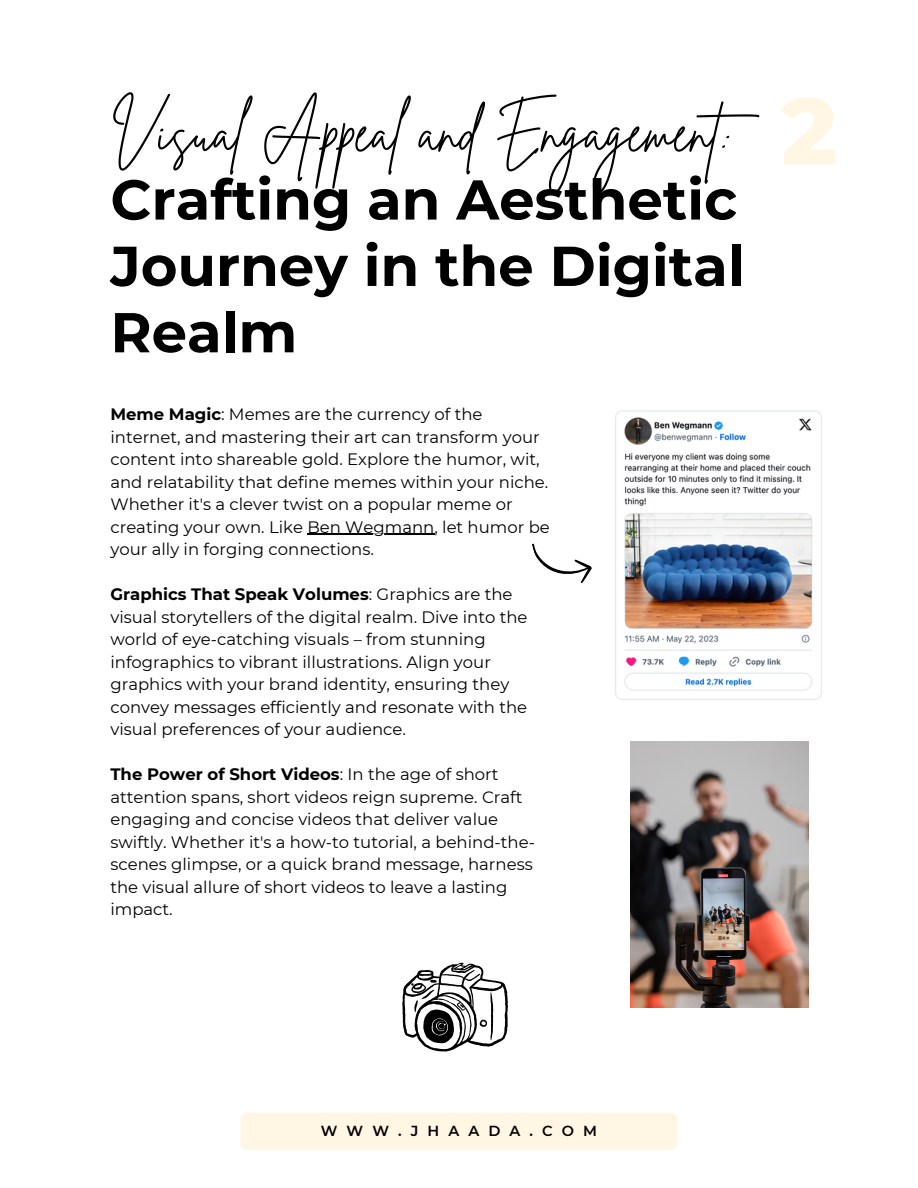
<style>
.page{position:relative;width:918px;height:1188px;background:#fff}
.page>*{position:absolute;margin:0;border:0;box-sizing:border-box;transform-origin:0 0}
.t1{font:800 94.05px "Montserrat";color:#fff6e3}
.t2{font:700 56.1px/66.3px "Montserrat";color:#000}
.t3{font:56.1px "Brittany Signature";color:#000}
.t4{font:16.5px/22.5px "Montserrat";color:#000}
.t5{font:600 14.55px "Montserrat";letter-spacing:.625em;color:#000}
.s1{font-weight:700}
</style>
<div class="page">
<div style="left:240px;top:1113px;width:438px;height:37px;background:#fff6e3;border-radius:7px"></div>
<svg style="left:402px;top:963px;width:106px;height:89px"></svg>
<img style="left:615px;top:410px;width:207px;height:290px">
<hr style="left:307px;top:534px;width:127px;height:1px;background:#000">
<svg style="left:532px;top:543px;width:60px;height:40px"></svg>
<img style="left:630px;top:741px;width:178px;height:267px">
<p class="t3" style="left:110px;top:95px;width:666px">Visual Appeal and Engagement:</p>
<p class="t1" style="left:781px;top:73px;width:58px">2</p>
<p class="t2" style="left:110px;top:166px;width:636px">Crafting an Aesthetic<br>Journey in the Digital<br>Realm</p>
<p class="t4" style="left:110px;top:403px;width:441px"><span class="s1">Meme Magic</span>: Memes are the currency of the internet, and mastering their art can transform your content into shareable gold. Explore the humor, wit, and relatability that define memes within your niche.<br>Whether it's a clever twist on a popular meme or creating your own. Like Ben Wegmann, let humor be your ally in forging connections.</p>
<p class="t4" style="left:110px;top:583px;width:419px"><span class="s1">Graphics That Speak Volumes</span>: Graphics are the visual storytellers of the digital realm. Dive into the world of eye-catching visuals – from stunning infographics to vibrant illustrations. Align your graphics with your brand identity, ensuring they convey messages efficiently and resonate with the visual preferences of your audience.</p>
<p class="t4" style="left:110px;top:763px;width:426px"><span class="s1">The Power of Short Videos</span>: In the age of short attention spans, short videos reign supreme. Craft engaging and concise videos that deliver value swiftly. Whether it's a how-to tutorial, a behind-the&shy;scenes glimpse, or a quick brand message, harness the visual allure of short videos to leave a lasting impact.</p>
<p class="t5" style="left:321px;top:1122px;width:278px">WWW.JHAADA.COM</p>
</div>
